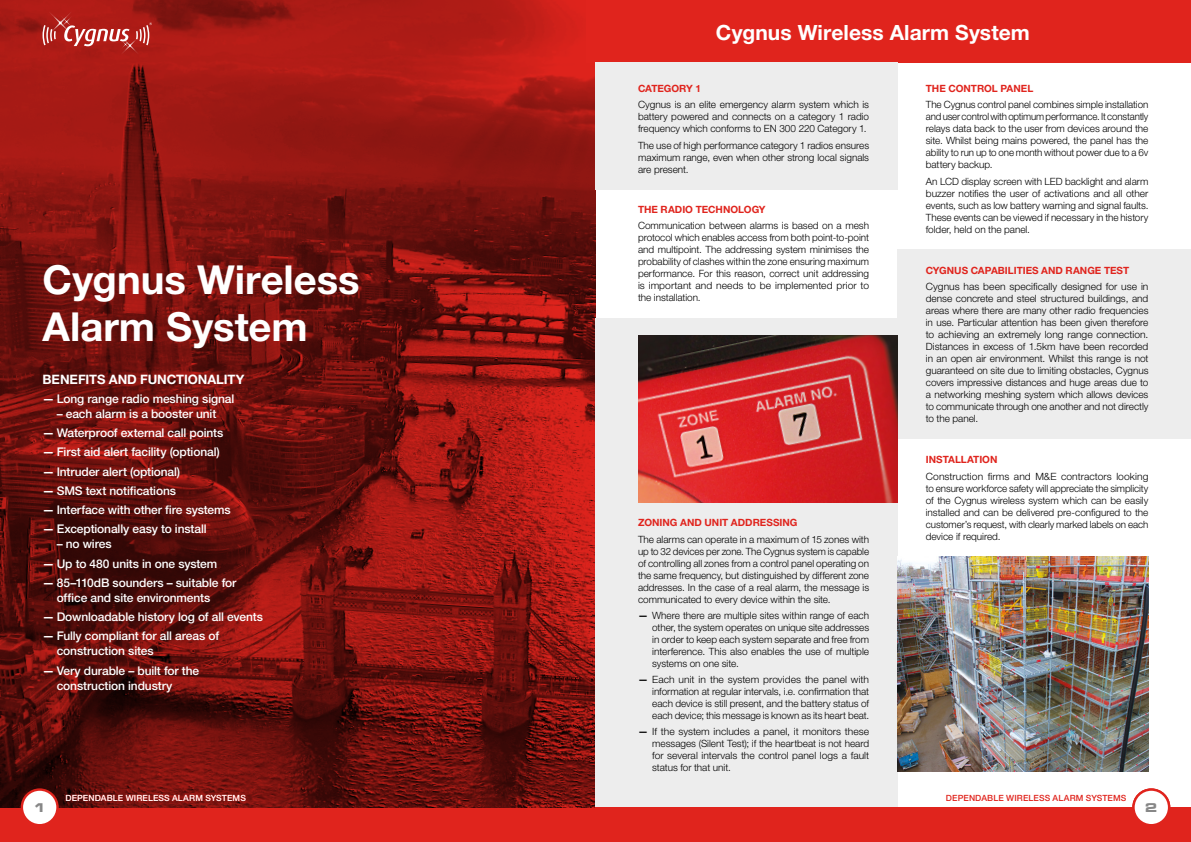
<style>
.page{position:relative;width:1191px;height:842px;background:#fff}
.page>*{position:absolute;margin:0;border:0;box-sizing:border-box;transform-origin:0 0}
.t1{font:700 40px/47px "Helvetica Neue LT Pro";color:#fff}
.t2{font:700 21px "Helvetica Neue LT Pro";letter-spacing:.005em;color:#fff}
.t3{font:700 expanded 13.1px "Microgramma DOT";color:#878787}
.t4{font:700 13px "Helvetica Neue LT Pro";letter-spacing:-.005em;color:#fff}
.t5{font:500 12px/15px "Helvetica Neue LT Pro";letter-spacing:-.01em;color:#fff}
.t6{font:300 10px/12px "Helvetica Neue LT Pro";letter-spacing:-.005em;color:#000;text-align:justify}
.t7{font:700 10px "Helvetica Neue LT Pro";color:#e0241d}
.t8{font:500 8.6px "Helvetica Neue LT Pro";letter-spacing:.015em;color:#e0241d}
.t9{font:500 8.6px "Helvetica Neue LT Pro";letter-spacing:.015em;color:#fff}
.s1{font-weight:700}
</style>
<div class="page">
<svg style="left:0;top:0;width:595px;height:808px;background:#7c130f"></svg>
<svg style="left:43px;top:11px;width:109px;height:44px;background:#b83935"></svg>
<div style="left:587px;top:0;width:604px;height:62px;background:#e0241d"></div>
<div style="left:595px;top:319px;width:302px;height:489px;background:#ededed"></div>
<img style="left:897px;top:557px;width:251px;height:214px">
<div style="left:595px;top:62px;width:302px;height:128px;background:#ededed"></div>
<div style="left:897px;top:250px;width:294px;height:189px;background:#ededed"></div>
<img style="left:638px;top:336px;width:259px;height:166px">
<div style="left:0;top:808px;width:595px;height:34px;background:#e0241d"></div>
<div style="left:595px;top:808px;width:596px;height:34px;background:#e0241d"></div>
<div style="left:22px;top:789px;width:36px;height:36px;background:#fff;border-radius:50%"></div>
<div style="left:21px;top:788px;width:38px;height:38px;border:2px solid #e0241d;border-radius:50%"></div>
<div style="left:1133px;top:789px;width:36px;height:36px;background:#fff;border-radius:50%"></div>
<div style="left:1132px;top:788px;width:38px;height:38px;border:2px solid #e0241d;border-radius:50%"></div>
<h2 class="t2" style="left:716px;top:19px;width:315px">Cygnus Wireless Alarm System</h2>
<h1 class="t1" style="left:43px;top:255px;width:319px">Cygnus Wireless<br>Alarm System</h1>
<h3 class="t4" style="left:43px;top:371px;width:203px">BENEFITS AND FUNCTIONALITY</h3>
<p class="t5" style="left:43px;top:391px;width:193px"><span class="s1">—</span> Long range radio meshing signal</p>
<p class="t5" style="left:57px;top:406px;width:161px">– each alarm is a booster unit</p>
<p class="t5" style="left:43px;top:425px;width:182px"><span class="s1">—</span> Waterproof external call points</p>
<p class="t5" style="left:43px;top:444px;width:179px"><span class="s1">—</span> First aid alert facility (optional)</p>
<p class="t5" style="left:43px;top:464px;width:139px"><span class="s1">—</span> Intruder alert (optional)</p>
<p class="t5" style="left:43px;top:483px;width:135px"><span class="s1">—</span> SMS text notifications</p>
<p class="t5" style="left:43px;top:502px;width:190px"><span class="s1">—</span> Interface with other fire systems</p>
<p class="t5" style="left:43px;top:521px;width:166px"><span class="s1">—</span> Exceptionally easy to install</p>
<p class="t5" style="left:57px;top:536px;width:56px">– no wires</p>
<p class="t5" style="left:43px;top:556px;width:176px"><span class="s1">—</span> Up to 480 units in one system</p>
<p class="t5" style="left:57px;top:575px;width:181px;text-indent:-14px"><span class="s1">—</span> 85–110dB sounders – suitable for office and site environments</p>
<p class="t5" style="left:43px;top:609px;width:222px"><span class="s1">—</span> Downloadable history log of all events</p>
<p class="t5" style="left:57px;top:628px;width:164px;text-indent:-14px"><span class="s1">—</span> Fully compliant for all areas of construction sites</p>
<p class="t5" style="left:57px;top:663px;width:144px;text-indent:-14px"><span class="s1">—</span> Very durable – built for the construction industry</p>
<p class="t7" style="left:638px;top:82px;width:64px">CATEGORY 1</p>
<p class="t6" style="left:638px;top:99px;width:233px">Cygnus is an elite emergency alarm system which is battery powered and connects on a category 1 radio frequency which conforms to EN 300 220 Category 1.</p>
<p class="t6" style="left:638px;top:139px;width:233px">The use of high performance category 1 radios ensures maximum range, even when other strong local signals are present.</p>
<p class="t7" style="left:638px;top:203px;width:129px">THE RADIO TECHNOLOGY</p>
<p class="t6" style="left:638px;top:220px;width:233px">Communication between alarms is based on a mesh protocol which enables access from both point-to-point and multipoint. The addressing system minimises the probability of clashes within the zone ensuring maximum performance. For this reason, correct unit addressing is important and needs to be implemented prior to the installation.</p>
<p class="t7" style="left:638px;top:517px;width:161px">ZONING AND UNIT ADDRESSING</p>
<p class="t6" style="left:638px;top:533px;width:233px">The alarms can operate in a maximum of 15 zones with up to 32 devices per zone. The Cygnus system is capable of controlling all zones from a control panel operating on the same frequency, but distinguished by different zone addresses. In the case of a real alarm, the message is communicated to every device within the site.</p>
<p class="t6" style="left:652px;top:609px;width:218px;text-indent:-14px"><span class="s1">—</span> Where there are multiple sites within range of each other, the system operates on unique site addresses in order to keep each system separate and free from interference. This also enables the use of multiple systems on one site.</p>
<p class="t6" style="left:652px;top:673px;width:218px;text-indent:-14px"><span class="s1">—</span> Each unit in the system provides the panel with information at regular intervals, i.e. confirmation that each device is still present, and the battery status of each device; this message is known as its heart beat.</p>
<p class="t6" style="left:652px;top:725px;width:218px;text-indent:-14px"><span class="s1">—</span> If the system includes a panel, it monitors these messages (Silent Test); if the heartbeat is not heard for several intervals the control panel logs a fault status for that unit.</p>
<p class="t7" style="left:926px;top:82px;width:109px">THE CONTROL PANEL</p>
<p class="t6" style="left:926px;top:99px;width:224px">The Cygnus control panel combines simple installation and user control with optimum performance. It constantly relays data back to the user from devices around the site. Whilst being mains powered, the panel has the ability to run up to one month without power due to a 6v battery backup.</p>
<p class="t6" style="left:926px;top:175px;width:224px">An LCD display screen with LED backlight and alarm buzzer notifies the user of activations and all other events, such as low battery warning and signal faults.<br>These events can be viewed if necessary in the history folder, held on the panel.</p>
<p class="t7" style="left:926px;top:264px;width:205px">CYGNUS CAPABILITIES AND RANGE TEST</p>
<p class="t6" style="left:926px;top:280px;width:224px">Cygnus has been specifically designed for use in dense concrete and steel structured buildings, and areas where there are many other radio frequencies in use. Particular attention has been given therefore to achieving an extremely long range connection.<br>Distances in excess of 1.5km have been recorded in an open air environment. Whilst this range is not guaranteed on site due to limiting obstacles, Cygnus covers impressive distances and huge areas due to a networking meshing system which allows devices to communicate through one another and not directly to the panel.</p>
<p class="t7" style="left:926px;top:453px;width:73px">INSTALLATION</p>
<p class="t6" style="left:926px;top:470px;width:224px">Construction firms and M&amp;E contractors looking to ensure workforce safety will appreciate the simplicity of the Cygnus wireless system which can be easily installed and can be delivered pre-configured to the customer’s request, with clearly marked labels on each device if required.</p>
<p class="t9" style="left:65px;top:792px;width:182px">DEPENDABLE WIRELESS ALARM SYSTEMS</p>
<p class="t8" style="left:946px;top:792px;width:182px">DEPENDABLE WIRELESS ALARM SYSTEMS</p>
<h3 class="t3" style="left:34px;top:799px;width:13px">1</h3>
<h3 class="t3" style="left:1145px;top:799px;width:13px">2</h3>
</div>
